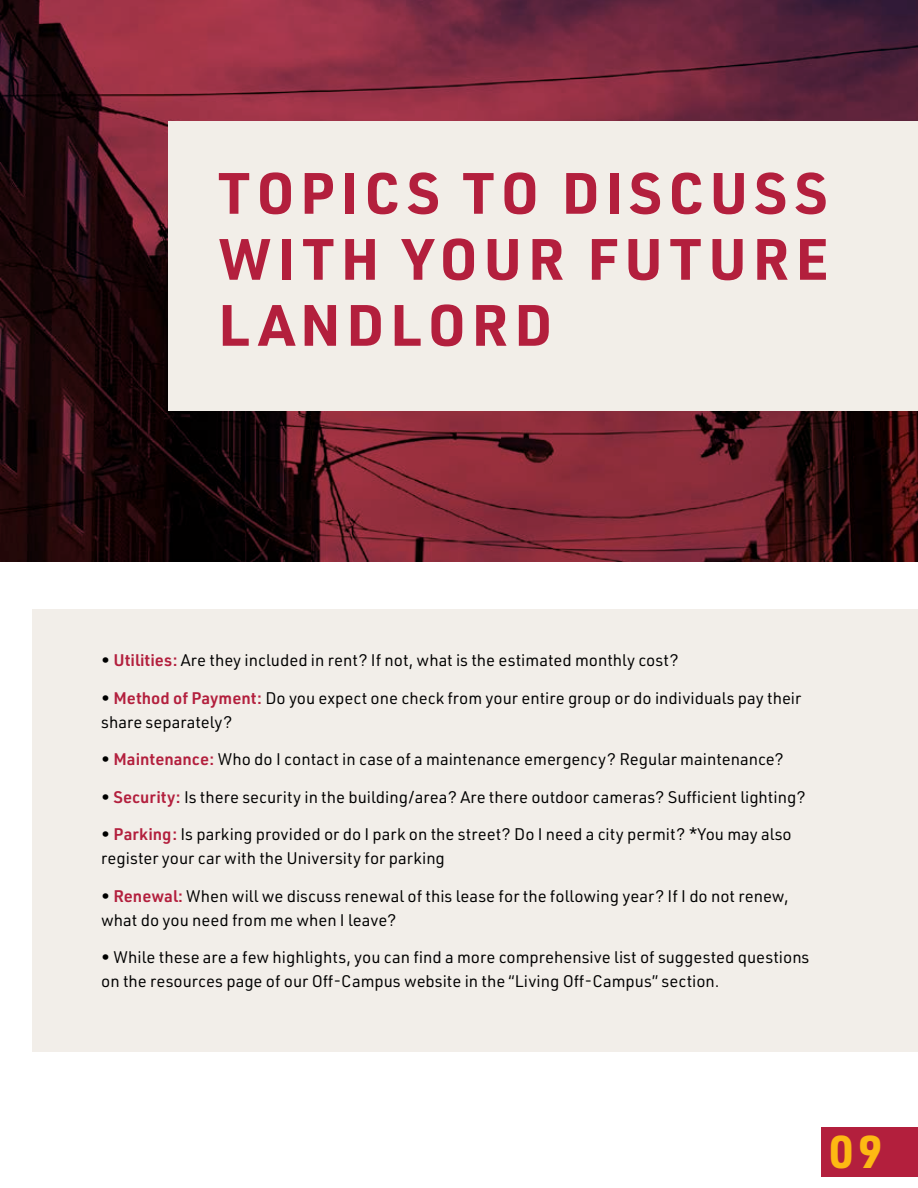
<style>
.page{position:relative;width:918px;height:1188px;background:#fff}
.page>*{position:absolute;margin:0;border:0;box-sizing:border-box;transform-origin:0 0}
.t1{font:700 57px/66px "URWDIN";letter-spacing:.11em;color:#b31f3d;text-align:justify}
.t2{font:700 45px "URWDIN";color:#fdb913}
.t3{font:16.5px/24px "URWDIN";color:#000}
.s1{font-weight:600;color:#b31f3d}
</style>
<div class="page">
<div style="left:821px;top:1127px;width:97px;height:50px;background:#b31f3d"></div>
<svg style="left:0;top:0;width:918px;height:561px;background:#591d29"></svg>
<div style="left:32px;top:609px;width:886px;height:443px;background:#f2eee8"></div>
<div style="left:169px;top:122px;width:749px;height:289px;background:#f2eee8"></div>
<h2 class="t1" style="left:218px;top:158px;width:612px">TOPICS TO DISCUSS WITH YOUR FUTURE LANDLORD</h2>
<p class="t3" style="left:101px;top:648px;width:579px">• <span class="s1">Utilities:</span> Are they included in rent? If not, what is the estimated monthly cost?</p>
<p class="t3" style="left:101px;top:685px;width:702px">• <span class="s1">Method of Payment:</span> Do you expect one check from your entire group or do individuals pay their share separately?</p>
<p class="t3" style="left:101px;top:747px;width:684px">• <span class="s1">Maintenance:</span> Who do I contact in case of a maintenance emergency? Regular maintenance?</p>
<p class="t3" style="left:101px;top:784px;width:706px">• <span class="s1">Security:</span> Is there security in the building/area? Are there outdoor cameras? Sufficient lighting?</p>
<p class="t3" style="left:101px;top:822px;width:692px">• <span class="s1">Parking:</span> Is parking provided or do I park on the street? Do I need a city permit? *You may also register your car with the University for parking</p>
<p class="t3" style="left:101px;top:883px;width:689px">• <span class="s1">Renewal:</span> When will we discuss renewal of this lease for the following year? If I do not renew, what do you need from me when I leave?</p>
<p class="t3" style="left:101px;top:945px;width:710px">• While these are a few highlights, you can find a more comprehensive list of suggested questions on the resources page of our Off-Campus website in the “Living Off-Campus” section.</p>
<h2 class="t2" style="left:829px;top:1121px;width:55px">09</h2>
</div>
